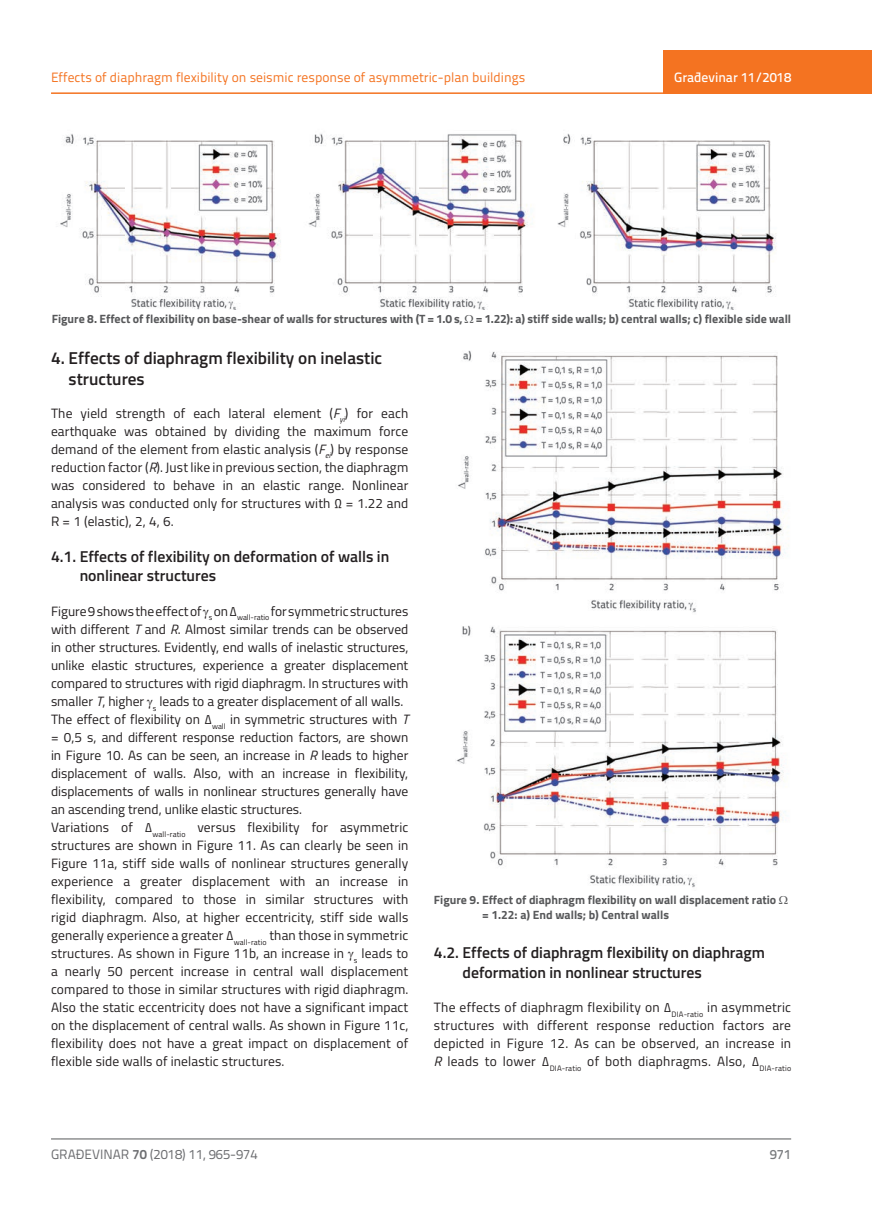
<style>
.page{position:relative;width:872px;height:1212px;background:#fff}
.page>*{position:absolute;margin:0;border:0;box-sizing:border-box;transform-origin:0 0}
.t1{font:600 17.25px/21px "Titillium";color:#231f20}
.t2{font:600 15.75px/19.5px "Titillium";color:#231f20}
.t3{font:13.5px/18px "Titillium";letter-spacing:.005em;color:#231f20;text-align:justify}
.t4{font:13.5px "Titillium Text 22 L";color:#f47321}
.t5{font:13.5px "Titillium Text 22 L";color:#6c6d70}
.t6{font:500 13.5px "Titillium Text 22 L";color:#fff}
.t7{font:500 13.5px "Titillium Text 22 L";color:#787a7d}
.t8{font:700 12px/15px "Titillium";color:#57585a}
.s1{font-style:italic}
.s2{font-weight:700}
</style>
<div class="page">
<hr style="left:51px;top:92px;width:821px;height:2px;background:#f47321">
<div style="left:663px;top:50px;width:209px;height:44px;background:#f47321"></div>
<hr style="left:51px;top:1139px;width:740px;height:1px;background:#57585a">
<img style="left:60px;top:133px;width:717px;height:176px">
<img style="left:456px;top:350px;width:330px;height:538px">
<p class="t4" style="left:51px;top:68px;width:476px">Effects of diaphragm flexibility on seismic response of asymmetric-plan buildings</p>
<p class="t6" style="left:674px;top:67px;width:118px">Građevinar 11/2018</p>
<p class="t8" style="left:52px;top:311px;width:741px">Figure 8. Effect of flexibility on base-shear of walls for structures with (T = 1.0 s, = 1.22): a) stiff side walls; b) central walls; c) flexible side wall</p>
<p class="t1" style="left:69px;top:346px;width:315px;text-indent:-18px">4. Effects of diaphragm flexibility on inelastic structures</p>
<p class="t3" style="left:51px;top:403px;width:359px">The yield strength of each lateral element (<span class="s1">F</span><sub>yi</sub>) for each earthquake was obtained by dividing the maximum force demand of the element from elastic analysis (<span class="s1">F</span><sub>ei</sub>) by response reduction factor (<span class="s1">R</span>). Just like in previous section, the diaphragm was considered to behave in an elastic range. Nonlinear analysis was conducted only for structures with Ω = 1.22 and R = 1 (elastic), 2, 4, 6.</p>
<p class="t2" style="left:80px;top:546px;width:311px;text-indent:-29px">4.1. Effects of flexibility on deformation of walls in nonlinear structures</p>
<p class="t3" style="left:51px;top:601px;width:359px;text-align:left">Figure 9 shows the effect of <sub>s</sub> on Δ<sub>wall-ratio</sub> for symmetric structures with different <span class="s1">T</span> and <span class="s1">R</span>. Almost similar trends can be observed in other structures. Evidently, end walls of inelastic structures, unlike elastic structures, experience a greater displacement compared to structures with rigid diaphragm. In structures with smaller <span class="s1">T</span>, higher <sub>s</sub> leads to a greater displacement of all walls.<br>The effect of flexibility on Δ<sub>wall</sub> in symmetric structures with <span class="s1">T </span>= 0,5 s, and different response reduction factors, are shown in Figure 10. As can be seen, an increase in <span class="s1">R</span> leads to higher displacement of walls. Also, with an increase in flexibility, displacements of walls in nonlinear structures generally have an ascending trend, unlike elastic structures.<br>Variations of ∆ <sub>wall-ratio</sub> versus flexibility for asymmetric structures are shown in Figure 11. As can clearly be seen in Figure 11a, stiff side walls of nonlinear structures generally experience a greater displacement with an increase in flexibility, compared to those in similar structures with rigid diaphragm. Also, at higher eccentricity, stiff side walls generally experience a greater ∆ <sub>wall-ratio</sub> than those in symmetric structures. As shown in Figure 11b, an increase in <sub>s</sub> leads to a nearly 50 percent increase in central wall displacement compared to those in similar structures with rigid diaphragm.<br>Also the static eccentricity does not have a significant impact on the displacement of central walls. As shown in Figure 11c, flexibility does not have a great impact on displacement of flexible side walls of inelastic structures.</p>
<p class="t8" style="left:482px;top:892px;width:296px;text-indent:-48px">Figure 9. Effect of diaphragm flexibility on wall displacement ratio = 1.22: a) End walls; b) Central walls</p>
<p class="t2" style="left:462px;top:942px;width:304px;text-indent:-29px">4.2. Effects of diaphragm flexibility on diaphragm deformation in nonlinear structures</p>
<p class="t3" style="left:434px;top:998px;width:359px">The effects of diaphragm flexibility on ∆ <sub>DIA-ratio</sub> in asymmetric structures with different response reduction factors are depicted in Figure 12. As can be observed, an increase in <span class="s1">R</span> leads to lower ∆ <sub>DIA-ratio</sub> of both diaphragms. Also, ∆ <sub>DIA-ratio</sub></p>
<p class="t5" style="left:51px;top:1144px;width:208px">GRAĐEVINAR <span class="s2">70</span> (2018) 11, 965-974</p>
<p class="t7" style="left:769px;top:1144px;width:23px">971</p>
</div>
